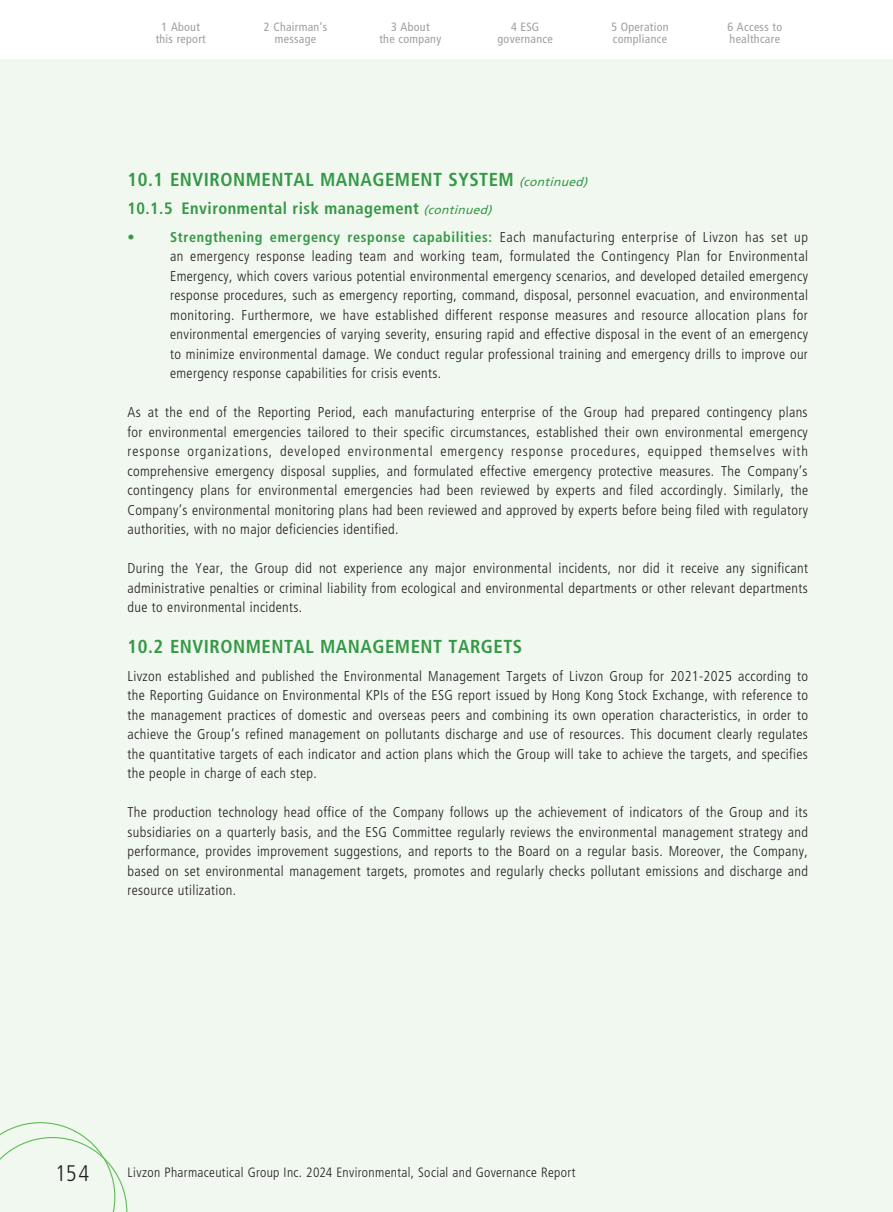
<style>
.page{position:relative;width:893px;height:1212px;background:#fff}
.page>*{position:absolute;margin:0;border:0;box-sizing:border-box;transform-origin:0 0}
.t1{font:300 condensed 22.5px "Frutiger LT Std";color:#231f20}
.t2{font:700 condensed 18.75px "Frutiger LT Std";letter-spacing:.025em;color:#359847}
.t3{font:700 condensed 16.5px "Frutiger LT Std";letter-spacing:.025em;color:#359847}
.t4{font:300 condensed 14.25px/19.5px "Frutiger LT Std";letter-spacing:.025em;color:#231f20;text-align:justify}
.t5{font:700 condensed 14.25px "Frutiger LT Std";color:#359847}
.t6{font:300 condensed 13.5px "Frutiger LT Std";letter-spacing:.025em;color:#231f20}
.t7{font:condensed 12px/12px "Frutiger LT Std";letter-spacing:.025em;color:#9d9fa2;text-align:center}
.s1{font-weight:400;font-style:italic;font-stretch:normal;font-size:12px}
.s2{font-weight:700;color:#359847}
</style>
<div class="page">
<div style="left:0;top:60px;width:893px;height:1152px;background:#f1f8ef"></div>
<svg style="left:0;top:1122px;width:127px;height:90px"></svg>
<p class="t7" style="left:156px;top:21px;width:52px">1 About this report</p>
<p class="t7" style="left:611px;top:21px;width:59px;text-align:left">5 Operation compliance</p>
<p class="t7" style="left:264px;top:21px;width:65px">2 Chairman‘s message</p>
<p class="t7" style="left:727px;top:21px;width:56px;text-align:left">6 Access to healthcare</p>
<p class="t7" style="left:379px;top:21px;width:63px">3 About<br>the company</p>
<p class="t7" style="left:497px;top:21px;width:57px">4 ESG governance</p>
<h2 class="t2" style="left:128px;top:168px;width:465px">10.1 ENVIRONMENTAL MANAGEMENT SYSTEM <span class="s1">(continued)</span></h2>
<p class="t3" style="left:128px;top:198px;width:369px">10.1.5 Environmental risk management <span class="s1">(continued)</span></p>
<p class="t5" style="left:128px;top:228px;width:9px">•</p>
<p class="t4" style="left:170px;top:227px;width:639px"><span class="s2">Strengthening emergency response capabilities:</span> Each manufacturing enterprise of Livzon has set up an emergency response leading team and working team, formulated the Contingency Plan for Environmental Emergency, which covers various potential environmental emergency scenarios, and developed detailed emergency response procedures, such as emergency reporting, command, disposal, personnel evacuation, and environmental monitoring. Furthermore, we have established different response measures and resource allocation plans for environmental emergencies of varying severity, ensuring rapid and effective disposal in the event of an emergency to minimize environmental damage. We conduct regular professional training and emergency drills to improve our emergency response capabilities for crisis events.</p>
<p class="t4" style="left:128px;top:403px;width:682px">As at the end of the Reporting Period, each manufacturing enterprise of the Group had prepared contingency plans for environmental emergencies tailored to their specific circumstances, established their own environmental emergency response organizations, developed environmental emergency response procedures, equipped themselves with comprehensive emergency disposal supplies, and formulated effective emergency protective measures. The Company’s contingency plans for environmental emergencies had been reviewed by experts and filed accordingly. Similarly, the Company’s environmental monitoring plans had been reviewed and approved by experts before being filed with regulatory authorities, with no major deficiencies identified.</p>
<p class="t4" style="left:128px;top:559px;width:682px">During the Year, the Group did not experience any major environmental incidents, nor did it receive any significant administrative penalties or criminal liability from ecological and environmental departments or other relevant departments due to environmental incidents.</p>
<h2 class="t2" style="left:128px;top:635px;width:396px">10.2 ENVIRONMENTAL MANAGEMENT TARGETS</h2>
<p class="t4" style="left:128px;top:666px;width:682px">Livzon established and published the Environmental Management Targets of Livzon Group for 2021-2025 according to the Reporting Guidance on Environmental KPIs of the ESG report issued by Hong Kong Stock Exchange, with reference to the management practices of domestic and overseas peers and combining its own operation characteristics, in order to achieve the Group’s refined management on pollutants discharge and use of resources. This document clearly regulates the quantitative targets of each indicator and action plans which the Group will take to achieve the targets, and specifies the people in charge of each step.</p>
<p class="t4" style="left:128px;top:803px;width:682px">The production technology head office of the Company follows up the achievement of indicators of the Group and its subsidiaries on a quarterly basis, and the ESG Committee regularly reviews the environmental management strategy and performance, provides improvement suggestions, and reports to the Board on a regular basis. Moreover, the Company, based on set environmental management targets, promotes and regularly checks pollutant emissions and discharge and resource utilization.</p>
<h1 class="t1" style="left:55px;top:1160px;width:35px">154</h1>
<p class="t6" style="left:128px;top:1164px;width:450px">Livzon Pharmaceutical Group Inc. 2024 Environmental, Social and Governance Report</p>
</div>
